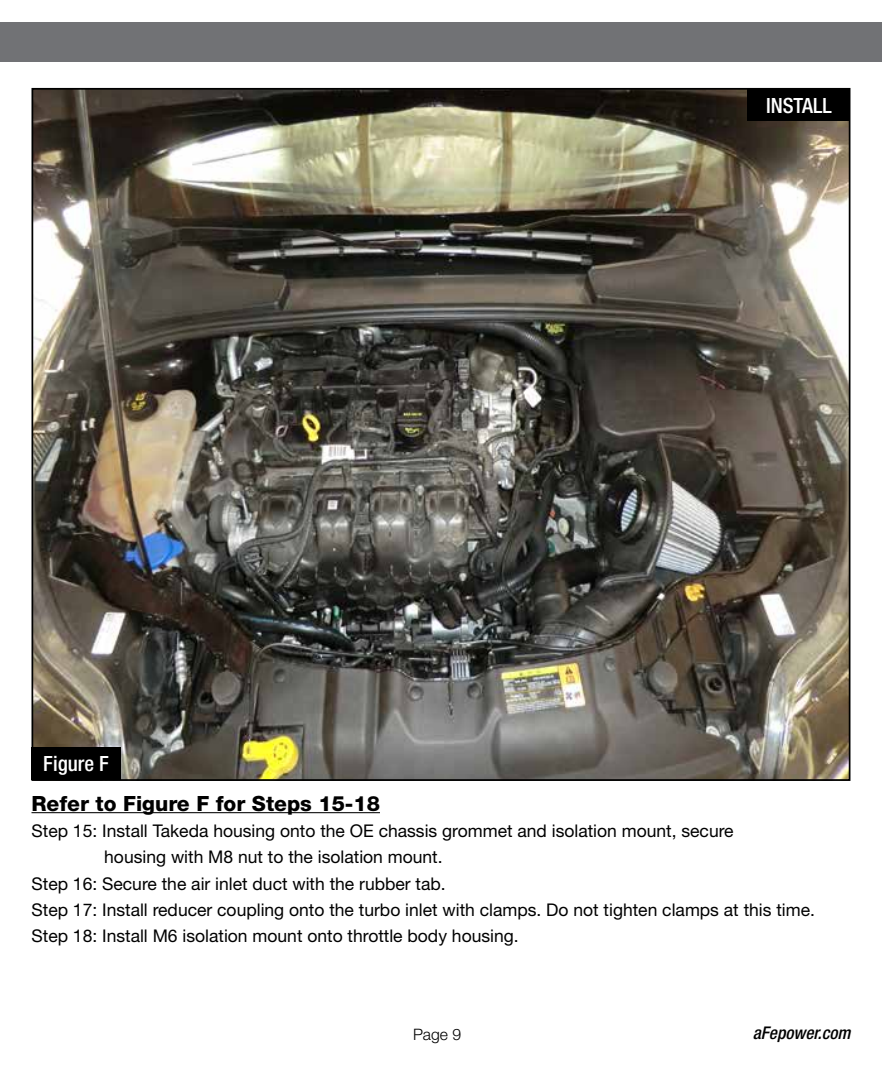
<style>
.page{position:relative;width:882px;height:1071px;background:#fff}
.page>*{position:absolute;margin:0;border:0;box-sizing:border-box;transform-origin:0 0}
.t1{font:800 21px "Helvetica Neue";color:#000}
.t2{font:500 condensed 21px "Helvetica Neue";color:#fff}
.t3{font:17.5px "Helvetica Neue";color:#000}
.t4{font:italic 500 condensed 17.5px "Helvetica Neue";color:#000}
.t5{font:300 15.75px "Helvetica Neue";color:#000}
</style>
<div class="page">
<div style="left:0;top:23px;width:882px;height:39px;background:#717275"></div>
<img style="left:35px;top:91px;width:812px;height:687px">
<hr style="left:32px;top:812px;width:348px;height:1px;background:#000">
<div style="left:32px;top:747px;width:89px;height:33px;background:#000"></div>
<div style="left:747px;top:88px;width:103px;height:33px;background:#000"></div>
<p class="t2" style="left:43px;top:751px;width:67px">Figure F</p>
<p class="t2" style="left:766px;top:93px;width:67px">INSTALL</p>
<p class="t1" style="left:32px;top:791px;width:350px">Refer to Figure F for Steps 15-18</p>
<p class="t3" style="left:32px;top:820px;width:704px">Step 15: Install Takeda housing onto the OE chassis grommet and isolation mount, secure</p>
<p class="t3" style="left:104px;top:847px;width:340px">housing with M8 nut to the isolation mount.</p>
<p class="t3" style="left:32px;top:873px;width:416px">Step 16: Secure the air inlet duct with the rubber tab.</p>
<p class="t3" style="left:32px;top:899px;width:785px">Step 17: Install reducer coupling onto the turbo inlet with clamps. Do not tighten clamps at this time.</p>
<p class="t3" style="left:32px;top:925px;width:489px">Step 18: Install M6 isolation mount onto throttle body housing.</p>
<p class="t5" style="left:413px;top:1024px;width:50px">Page 9</p>
<p class="t4" style="left:753px;top:1023px;width:99px">aFepower.com</p>
</div>
